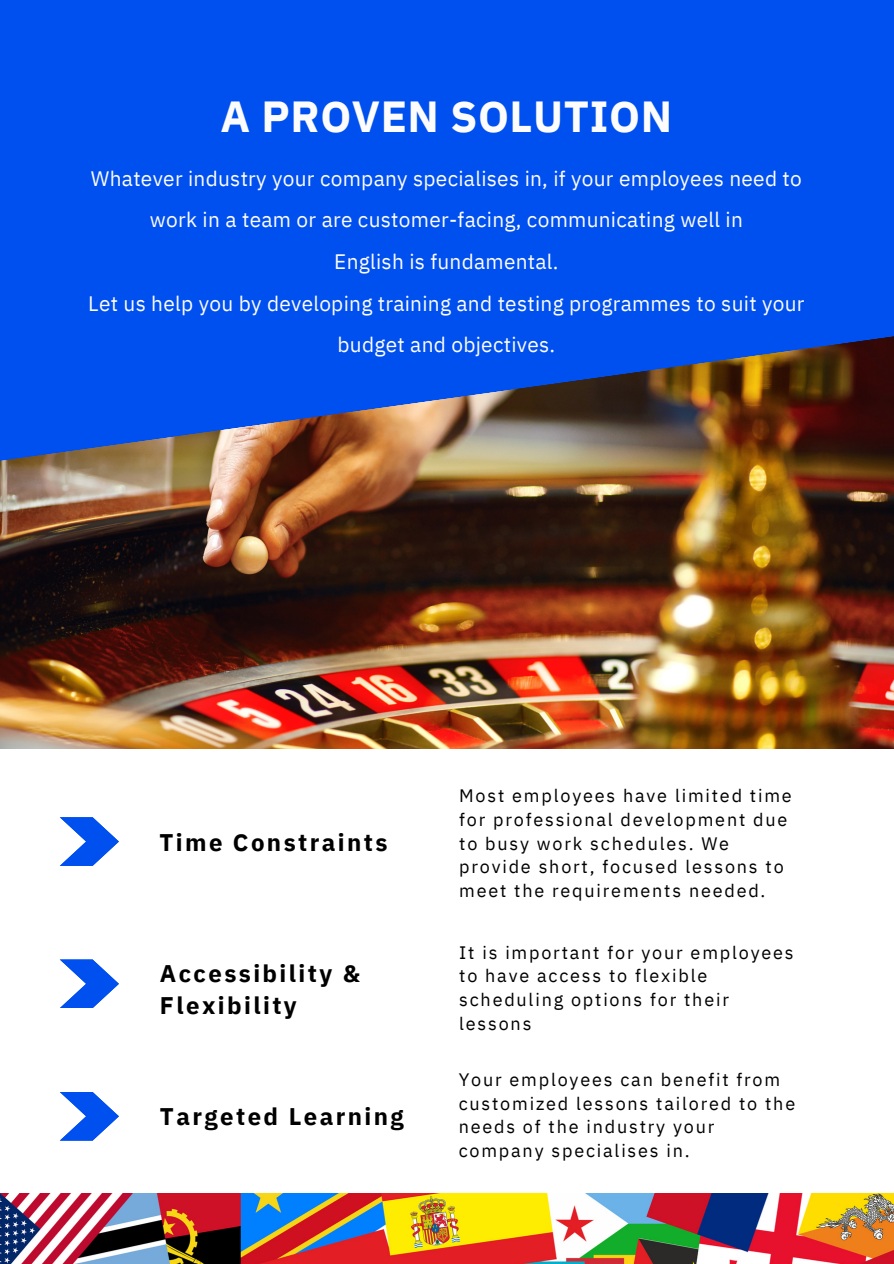
<style>
.page{position:relative;width:894px;height:1264px;background:#fff}
.page>*{position:absolute;margin:0;border:0;box-sizing:border-box;transform-origin:0 0}
.t1{font:700 43.35px "IBM Plex Sans";letter-spacing:.015em;color:#fcfcfc}
.t2{font:700 24px/31.5px "IBM Plex Sans";letter-spacing:.1em;color:#000}
.t3{font:20.85px/41.7px "IBM Plex Sans";letter-spacing:.015em;color:#fcfcfc;text-align:center}
.t4{font:18px/23.7px "IBM Plex Sans";letter-spacing:.1em;color:#000}
</style>
<div class="page">
<img style="left:0;top:490px;width:893px;height:258px">
<img style="left:0;top:0;width:893px;height:490px">
<img style="left:0;top:1193px;width:893px;height:70px">
<svg style="left:60px;top:817px;width:59px;height:48px"></svg>
<svg style="left:60px;top:959px;width:59px;height:49px"></svg>
<svg style="left:60px;top:1092px;width:59px;height:48px"></svg>
<p class="t1" style="left:220px;top:87px;width:453px">A PROVEN SOLUTION</p>
<p class="t3" style="left:88px;top:157px;width:717px">Whatever industry your company specialises in, if your employees need to work in a team or are customer-facing, communicating well in<br>English is fundamental.<br>Let us help you by developing training and testing programmes to suit your budget and objectives.</p>
<p class="t2" style="left:159px;top:825px;width:230px">Time Constraints</p>
<h1 class="t2" style="left:160px;top:957px;width:201px">Accessibility &amp;<br>Flexibility</h1>
<p class="t2" style="left:160px;top:1100px;width:245px">Targeted Learning</p>
<h1 class="t4" style="left:459px;top:783px;width:334px">Most employees have limited time for professional development due to busy work schedules. We provide short, focused lessons to meet the requirements needed.</h1>
<h1 class="t4" style="left:459px;top:940px;width:336px">It is important for your employees to have access to flexible scheduling options for their lessons</h1>
<p class="t4" style="left:458px;top:1067px;width:338px">Your employees can benefit from customized lessons tailored to the needs of the industry your company specialises in.</p>
</div>
